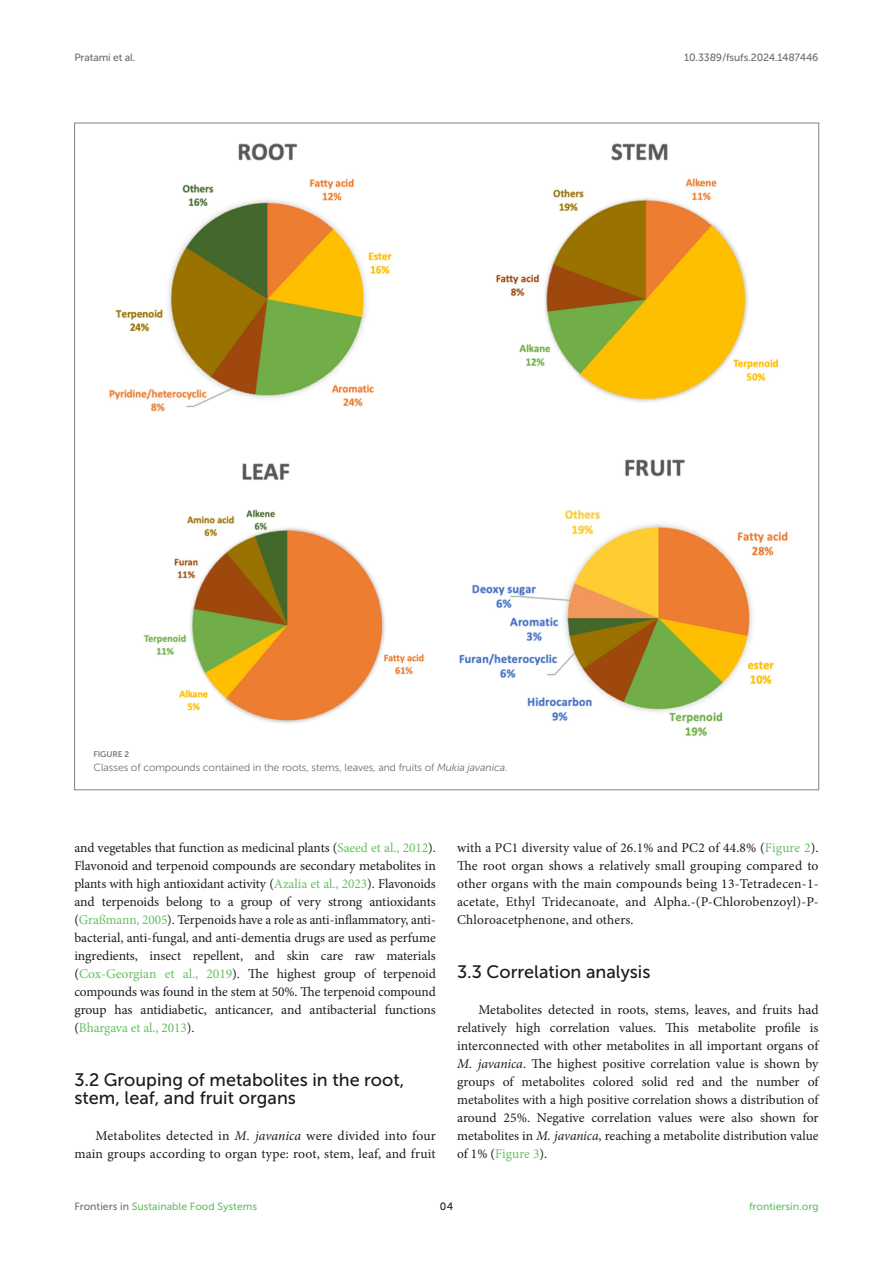
<style>
.page{position:relative;width:893px;height:1263px;background:#fff}
.page>*{position:absolute;margin:0;border:0;box-sizing:border-box;transform-origin:0 0}
.HEAD_2{font:18px/18px "Museo Sans 500";color:#1b1c1b}
.TEXT{font:13.5px/18px "Minion Pro";letter-spacing:.005em;color:#1b1c1b;text-align:justify}
.FIG_LEG{font:10.5px "Museo Sans 300";letter-spacing:-.01em;color:#706f70}
.t1{font:10.5px "Museo Sans 500";color:#65c161}
.t2{font:10.5px "Museo Sans 500";letter-spacing:-.015em;color:#706f70}
.t3{font:10.5px "Museo Sans 500";color:#1b1c1b}
.FIG_HD{font:8.25px "Museo Sans 700";letter-spacing:-.01em;color:#7e7f7f}
.s1{font-style:italic}
.s2{color:#65c161}
.s3{color:#706f70}
</style>
<div class="page">
<img style="left:109px;top:143px;width:679px;height:593px">
<p class="t2" style="left:74px;top:51px;width:63px">Pratami et al.</p>
<p class="t2" style="left:684px;top:51px;width:136px">10.3389/fsufs.2024.1487446</p>
<p class="FIG_HD" style="left:94px;top:750px;width:37px">FIGURE 2</p>
<p class="FIG_LEG" style="left:94px;top:762px;width:416px">Classes of compounds contained in the roots, stems, leaves, and fruits of <span class="s1">Mukia javanica.</span></p>
<p class="TEXT" style="left:74px;top:839px;width:363px">and vegetables that function as medicinal plants (<span class="s2">Saeed et al., 2012</span>).<br>Flavonoid and terpenoid compounds are secondary metabolites in plants with high antioxidant activity (<span class="s2">Azalia et al., 2023</span>). Flavonoids and terpenoids belong to a group of very strong antioxidants (<span class="s2">Graßmann, 2005</span>). Terpenoids have a role as anti-inflammatory, anti&shy;bacterial, anti-fungal, and anti-dementia drugs are used as perfume ingredients, insect repellent, and skin care raw materials (<span class="s2">Cox-Georgian et al., 2019</span>). The highest group of terpenoid compounds was found in the stem at 50%. The terpenoid compound group has antidiabetic, anticancer, and antibacterial functions (<span class="s2">Bhargava et al., 2013</span>).</p>
<p class="HEAD_2" style="left:74px;top:1071px;width:332px">3.2 Grouping of metabolites in the root, stem, leaf, and fruit organs</p>
<p class="TEXT" style="left:74px;top:1127px;width:363px;text-align:right">Metabolites detected in <span class="s1">M. javanica</span> were divided into four main groups according to organ type: root, stem, leaf, and fruit</p>
<p class="TEXT" style="left:457px;top:839px;width:363px">with a PC1 diversity value of 26.1% and PC2 of 44.8% (<span class="s2">Figure 2</span>).<br>The root organ shows a relatively small grouping compared to other organs with the main compounds being 13-Tetradecen-1- acetate, Ethyl Tridecanoate, and Alpha.-(P-Chlorobenzoyl)-P-Chloroacetphenone, and others.</p>
<p class="HEAD_2" style="left:457px;top:963px;width:195px">3.3 Correlation analysis</p>
<p class="TEXT" style="left:457px;top:1001px;width:363px;text-indent:21px">Metabolites detected in roots, stems, leaves, and fruits had relatively high correlation values. This metabolite profile is interconnected with other metabolites in all important organs of <span class="s1">M. javanica</span>. The highest positive correlation value is shown by groups of metabolites colored solid red and the number of metabolites with a high positive correlation shows a distribution of around 25%. Negative correlation values were also shown for metabolites in <span class="s1">M. javanica</span>, reaching a metabolite distribution value of 1% (<span class="s2">Figure 3</span>).</p>
<p class="t1" style="left:74px;top:1200px;width:184px"><span class="s3">Frontiers in</span> Sustainable Food Systems</p>
<p class="t3" style="left:440px;top:1200px;width:15px">04</p>
<p class="t1" style="left:749px;top:1200px;width:71px">frontiersin.org</p>
</div>
